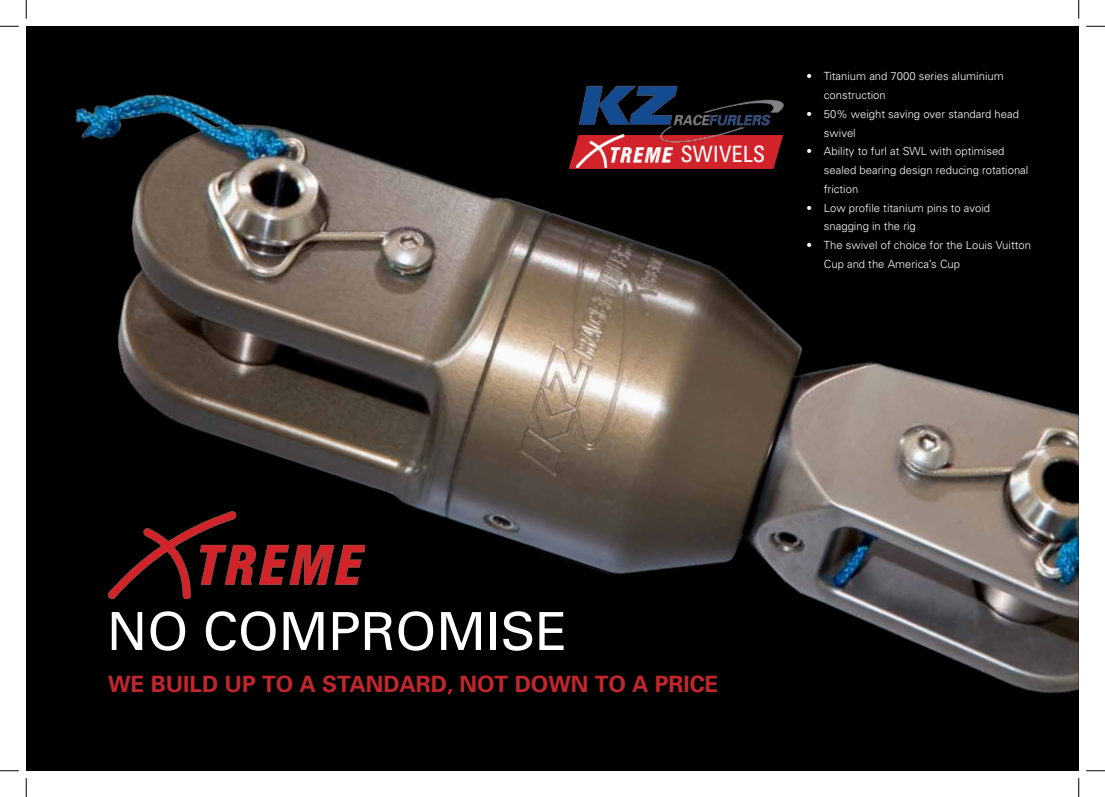
<style>
.page{position:relative;width:1105px;height:797px;background:#fff}
.page>*{position:absolute;margin:0;border:0;box-sizing:border-box;transform-origin:0 0}
.t1{font:52.5px "Univers";color:#fff}
.t2{font:700 22.5px "Univers";color:#c1272d}
.t3{font:condensed 22.5px "Univers";color:#fff}
.t4{font:300 11.25px/18.8px "Univers";color:#fff}
</style>
<div class="page">
<div style="left:26px;top:26px;width:1053px;height:744px;background:#000"></div>
<img style="left:75px;top:94px;width:1004px;height:600px">
<svg style="left:569px;top:135px;width:214px;height:34px;background:#be1f26"></svg>
<img style="left:575px;top:85px;width:214px;height:59px">
<img style="left:108px;top:512px;width:256px;height:86px">
<img style="left:576px;top:135px;width:97px;height:32px">
<svg style="left:0;top:25px;width:19px;height:2px"></svg>
<svg style="left:1086px;top:25px;width:19px;height:2px"></svg>
<svg style="left:0;top:770px;width:19px;height:1px"></svg>
<svg style="left:1086px;top:770px;width:19px;height:1px"></svg>
<svg style="left:25px;top:0;width:2px;height:19px"></svg>
<svg style="left:25px;top:778px;width:2px;height:19px"></svg>
<svg style="left:1078px;top:0;width:1px;height:19px"></svg>
<svg style="left:1078px;top:778px;width:1px;height:19px"></svg>
<h2 class="t3" style="left:680px;top:140px;width:87px">SWIVELS</h2>
<p class="t4" style="left:824px;top:67px;width:181px;text-indent:-18px">• Titanium and 7000 series aluminium construction</p>
<p class="t4" style="left:824px;top:104px;width:197px;text-indent:-18px">• 50% weight saving over standard head swivel</p>
<p class="t4" style="left:824px;top:142px;width:206px;text-indent:-18px">• Ability to furl at SWL with optimised sealed bearing design reducing rotational friction</p>
<p class="t4" style="left:824px;top:198px;width:168px;text-indent:-18px">• Low profile titanium pins to avoid snagging in the rig</p>
<p class="t4" style="left:824px;top:235px;width:209px;text-indent:-18px">• The swivel of choice for the Louis Vuitton<br>Cup and the America’s Cup</p>
<h1 class="t1" style="left:107px;top:598px;width:462px">NO COMPROMISE</h1>
<h2 class="t2" style="left:108px;top:669px;width:612px">WE BUILD UP TO A STANDARD, NOT DOWN TO A PRICE</h2>
</div>
